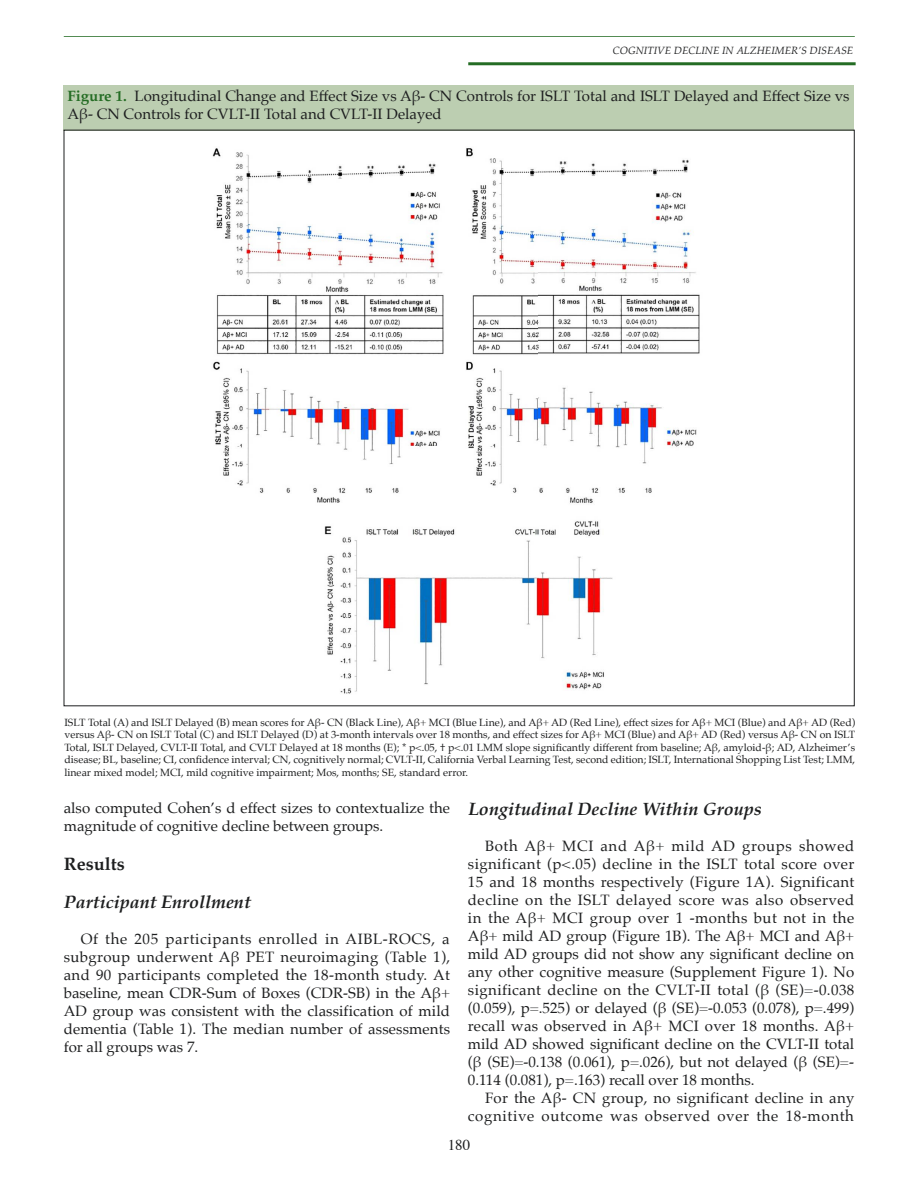
<style>
.page{position:relative;width:918px;height:1188px;background:#fff}
.page>*{position:absolute;margin:0;border:0;box-sizing:border-box;transform-origin:0 0}
.t1{font:italic 700 18px "Palatino";color:#1d1e1f}
.t2{font:700 18px "Palatino";color:#1d1e1f}
.t3{font:15px/18px "Palatino";color:#1d1e1f}
.t4{font:15px/18px "Palatino";letter-spacing:.045em;color:#1d1e1f;text-align:right}
.t5{font:15px "Times";color:#1d1e1f}
.t6{font:10.5px/12.6px "Palatino";color:#1d1e1f;text-align:justify}
.t7{font:italic 10.5px "Palatino";color:#1d1e1f}
.s1{font-weight:700;color:#246c24}
</style>
<div class="page">
<hr style="left:64px;top:36px;width:791px;height:1px;background:#246c24">
<hr style="left:468px;top:62px;width:388px;height:3px;background:#246c24">
<div style="left:63px;top:85px;width:791px;height:45px;background:#bcceb1"></div>
<img style="left:212px;top:148px;width:488px;height:546px">
<p class="t7" style="left:613px;top:42px;width:242px">COGNITIVE DECLINE IN ALZHEIMER’S DISEASE</p>
<p class="t3" style="left:68px;top:87px;width:784px"><span class="s1">Figure 1.</span> Longitudinal Change and Effect Size vs Aβ- CN Controls for ISLT Total and ISLT Delayed and Effect Size vs<br>Aβ- CN Controls for CVLT-II Total and CVLT-II Delayed</p>
<p class="t6" style="left:64px;top:716px;width:792px">ISLT Total (A) and ISLT Delayed (B) mean scores for Aβ- CN (Black Line), Aβ+ MCI (Blue Line), and Aβ+ AD (Red Line), effect sizes for Aβ+ MCI (Blue) and Aβ+ AD (Red) versus Aβ- CN on ISLT Total (C) and ISLT Delayed (D) at 3-month intervals over 18 months, and effect sizes for Aβ+ MCI (Blue) and Aβ+ AD (Red) versus Aβ- CN on ISLT Total, ISLT Delayed, CVLT-II Total, and CVLT Delayed at 18 months (E); * p&lt;.05, † p&lt;.01 LMM slope significantly different from baseline; Aβ, amyloid-β; AD, Alzheimer’s disease; BL, baseline; CI, confidence interval; CN, cognitively normal; CVLT-II, California Verbal Learning Test, second edition; ISLT, International Shopping List Test; LMM, linear mixed model; MCI, mild cognitive impairment; Mos, months; SE, standard error.</p>
<p class="t3" style="left:64px;top:798px;width:388px">also computed Cohen’s d effect sizes to contextualize the magnitude of cognitive decline between groups.</p>
<p class="t2" style="left:64px;top:849px;width:62px">Results</p>
<p class="t1" style="left:64px;top:887px;width:189px">Participant Enrollment</p>
<p class="t3" style="left:64px;top:930px;width:388px;text-align:justify;text-indent:17px">Of the 205 participants enrolled in AIBL-ROCS, a subgroup underwent Aβ PET neuroimaging (Table 1), and 90 participants completed the 18-month study. At baseline, mean CDR-Sum of Boxes (CDR-SB) in the Aβ+ AD group was consistent with the classification of mild dementia (Table 1). The median number of assessments for all groups was 7.</p>
<p class="t1" style="left:468px;top:794px;width:295px">Longitudinal Decline Within Groups</p>
<p class="t3" style="left:468px;top:837px;width:388px;text-align:justify;text-indent:17px">Both Aβ+ MCI and Aβ+ mild AD groups showed significant (p&lt;.05) decline in the ISLT total score over 15 and 18 months respectively (Figure 1A). Significant decline on the ISLT delayed score was also observed in the Aβ+ MCI group over 1 -months but not in the Aβ+ mild AD group (Figure 1B). The Aβ+ MCI and Aβ+ mild AD groups did not show any significant decline on any other cognitive measure (Supplement Figure 1). No significant decline on the CVLT-II total (β (SE)=-0.038 (0.059), p=.525) or delayed (β (SE)=-0.053 (0.078), p=.499) recall was observed in Aβ+ MCI over 18 months. Aβ+ mild AD showed significant decline on the CVLT-II total (β (SE)=-0.138 (0.061), p=.026), but not delayed (β (SE)=- 0.114 (0.081), p=.163) recall over 18 months.</p>
<p class="t4" style="left:468px;top:1089px;width:388px">For the Aβ- CN group, no significant decline in any cognitive outcome was observed over the 18-month</p>
<p class="t5" style="left:448px;top:1131px;width:24px">180</p>
</div>
